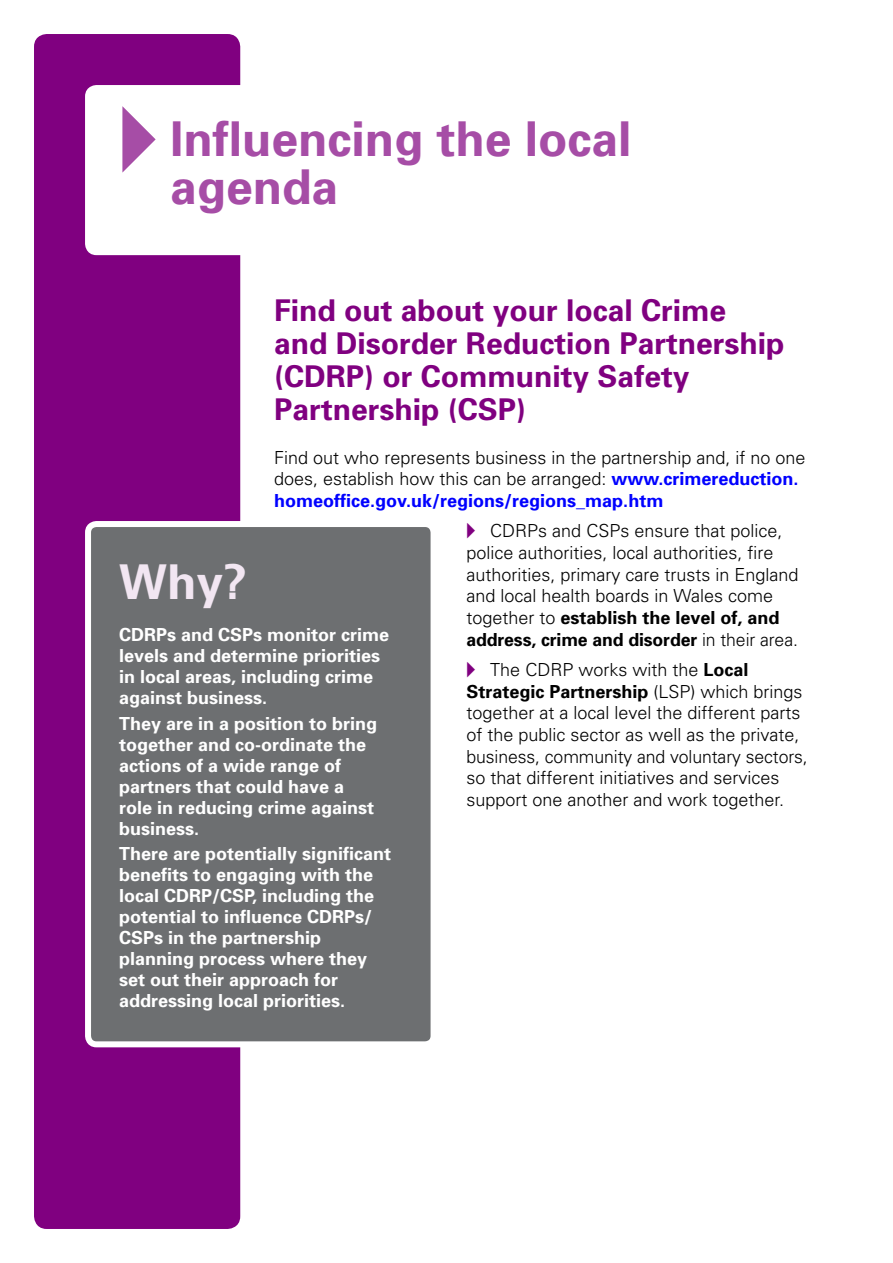
<style>
.page{position:relative;width:893px;height:1263px;background:#fff}
.page>*{position:absolute;margin:0;border:0;box-sizing:border-box;transform-origin:0 0}
.t1{font:700 48px/48px "Univers";color:#a64da6}
.t2{font:700 48px "Univers";color:#f2e6f2}
.t3{font:700 30px/33px "Univers";color:#800080}
.t4{font:300 18px/21.6px "Univers";color:#000}
.t5{font:700 18px/21px "Univers";color:#fff}
.s1{font-family:"European Pi Three";font-weight:400;font-size:76.5px}
.s2{font-weight:700;color:#00f}
.s3{font-family:"European Pi Three";font-weight:400;color:#800080}
.s4{font-weight:700}
</style>
<div class="page">
<div style="left:34px;top:34px;width:206px;height:1195px;background:#800080;border-radius:13px"></div>
<div style="left:88px;top:88px;width:338px;height:164px;background:#fff;border-radius:9px"></div>
<div style="left:85px;top:85px;width:344px;height:170px;border:6px solid #fff;border-radius:9px"></div>
<div style="left:88px;top:524px;width:346px;height:520px;background:#6d6f71;border-radius:9px"></div>
<div style="left:85px;top:521px;width:352px;height:526px;border:6px solid #fff;border-radius:9px"></div>
<h1 class="t1" style="left:170px;top:115px;width:463px;text-indent:-51px"><span class="s1">A</span> Influencing the local agenda</h1>
<h2 class="t3" style="left:274px;top:294px;width:512px">Find out about your local Crime and Disorder Reduction Partnership (CDRP) or Community Safety<br>Partnership (CSP)</h2>
<p class="t4" style="left:274px;top:446px;width:533px">Find out who represents business in the partnership and, if no one does, establish how this can be arranged: <span class="s2">www.crimereduction. homeoffice.gov.uk/regions/regions_map.htm</span></p>
<p class="t4" style="left:466px;top:520px;width:334px"><span class="s3">A</span> CDRPs and CSPs ensure that police, police authorities, local authorities, fire authorities, primary care trusts in England and local health boards in Wales come together to <span class="s4">establish the level of, and address, crime and disorder</span> in their area.</p>
<p class="t4" style="left:466px;top:659px;width:343px"><span class="s3">A</span> The CDRP works with the <span class="s4">Local Strategic Partnership</span> (LSP) which brings together at a local level the different parts of the public sector as well as the private, business, community and voluntary sectors, so that different initiatives and services support one another and work together.</p>
<h1 class="t2" style="left:119px;top:553px;width:130px">Why?</h1>
<p class="t5" style="left:119px;top:624px;width:272px">CDRPs and CSPs monitor crime levels and determine priorities in local areas, including crime against business.</p>
<p class="t5" style="left:119px;top:713px;width:260px">They are in a position to bring together and co-ordinate the actions of a wide range of partners that could have a role in reducing crime against business.</p>
<p class="t5" style="left:119px;top:843px;width:274px">There are potentially significant benefits to engaging with the local CDRP/CSP, including the potential to influence CDRPs/<br>CSPs in the partnership planning process where they set out their approach for addressing local priorities.</p>
</div>
